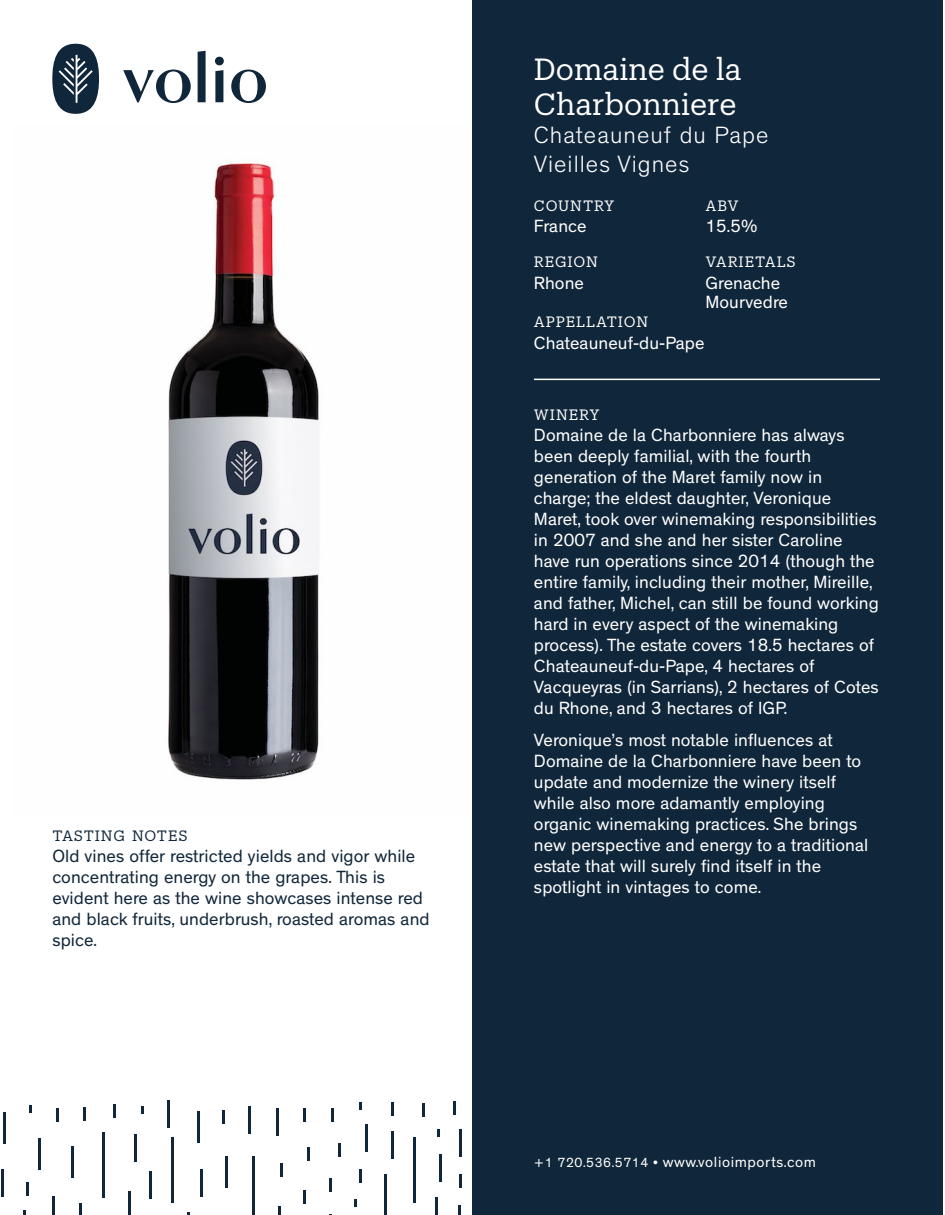
<style>
.page{position:relative;width:945px;height:1215px;background:#fff}
.page>*{position:absolute;margin:0;border:0;box-sizing:border-box;transform-origin:0 0}
.t1{font:30px/34.7px "Produkt";color:#fff}
.t2{font:300 24px/28.5px "Theinhardt";letter-spacing:.04em;color:#fff}
.t3{font:18px/21px "Theinhardt";letter-spacing:.005em;color:#fff}
.t4{font:18px/21px "Theinhardt";letter-spacing:.005em;color:#10263a}
.t5{font:15px "Theinhardt";letter-spacing:.04em;color:#fff}
.t6{font:14.7px "Produkt";letter-spacing:.06em;color:#fff}
.t7{font:14.7px "Produkt";letter-spacing:.045em;color:#10263a}
.s1{font-size:13.5px}
</style>
<div class="page">
<img style="left:168px;top:163px;width:151px;height:617px">
<div style="left:472px;top:0;width:471px;height:1215px;background:#10263a"></div>
<hr style="left:534px;top:379px;width:346px;height:1px;background:#fff">
<svg style="left:52px;top:44px;width:47px;height:70px"></svg>
<svg style="left:198px;top:51px;width:8px;height:51px"></svg>
<svg style="left:215px;top:57px;width:9px;height:45px"></svg>
<svg style="left:123px;top:70px;width:68px;height:33px"></svg>
<svg style="left:231px;top:70px;width:35px;height:33px"></svg>
<hr style="left:276px;top:1109px;width:3px;height:27px;background:#10263a">
<hr style="left:248px;top:1106px;width:3px;height:27px;background:#10263a">
<hr style="left:1px;top:1170px;width:3px;height:27px;background:#10263a">
<hr style="left:128px;top:1191px;width:3px;height:24px;background:#10263a">
<hr style="left:439px;top:1154px;width:2px;height:27px;background:#10263a">
<hr style="left:200px;top:1169px;width:2px;height:27px;background:#10263a">
<hr style="left:168px;top:1100px;width:2px;height:27px;background:#10263a">
<hr style="left:134px;top:1134px;width:3px;height:27px;background:#10263a">
<hr style="left:391px;top:1132px;width:3px;height:27px;background:#10263a">
<hr style="left:459px;top:1129px;width:3px;height:27px;background:#10263a">
<hr style="left:149px;top:1171px;width:3px;height:27px;background:#10263a">
<hr style="left:365px;top:1124px;width:3px;height:27px;background:#10263a">
<hr style="left:252px;top:1156px;width:3px;height:59px;background:#10263a">
<svg style="left:435px;top:1197px;width:2px;height:18px"></svg>
<svg style="left:278px;top:1206px;width:2px;height:9px"></svg>
<hr style="left:172px;top:1137px;width:2px;height:66px;background:#10263a">
<hr style="left:384px;top:1174px;width:3px;height:41px;background:#10263a">
<hr style="left:52px;top:1196px;width:3px;height:19px;background:#10263a">
<svg style="left:458px;top:1206px;width:3px;height:9px"></svg>
<hr style="left:414px;top:1137px;width:2px;height:65px;background:#10263a">
<hr style="left:102px;top:1132px;width:3px;height:66px;background:#10263a">
<hr style="left:113px;top:1104px;width:3px;height:14px;background:#10263a">
<hr style="left:391px;top:1102px;width:3px;height:14px;background:#10263a">
<svg style="left:303px;top:1191px;width:3px;height:13px"></svg>
<svg style="left:79px;top:1203px;width:3px;height:12px"></svg>
<svg style="left:330px;top:1178px;width:2px;height:13px"></svg>
<svg style="left:359px;top:1169px;width:3px;height:13px"></svg>
<svg style="left:83px;top:1107px;width:3px;height:13px"></svg>
<svg style="left:338px;top:1144px;width:3px;height:13px"></svg>
<svg style="left:459px;top:1175px;width:3px;height:13px"></svg>
<svg style="left:281px;top:1163px;width:2px;height:14px"></svg>
<hr style="left:307px;top:1147px;width:3px;height:14px;background:#10263a">
<hr style="left:56px;top:1108px;width:3px;height:14px;background:#10263a">
<hr style="left:331px;top:1108px;width:3px;height:14px;background:#10263a">
<hr style="left:222px;top:1110px;width:3px;height:14px;background:#10263a">
<svg style="left:454px;top:1102px;width:2px;height:13px"></svg>
<hr style="left:26px;top:1182px;width:3px;height:14px;background:#10263a">
<svg style="left:422px;top:1104px;width:3px;height:13px"></svg>
<hr style="left:303px;top:1108px;width:3px;height:14px;background:#10263a">
<hr style="left:198px;top:1111px;width:2px;height:31px;background:#10263a">
<hr style="left:38px;top:1138px;width:3px;height:31px;background:#10263a">
<hr style="left:71px;top:1147px;width:2px;height:31px;background:#10263a">
<hr style="left:3px;top:1112px;width:3px;height:31px;background:#10263a">
<hr style="left:226px;top:1157px;width:2px;height:31px;background:#10263a">
<svg style="left:438px;top:1129px;width:2px;height:8px"></svg>
<svg style="left:354px;top:1199px;width:3px;height:8px"></svg>
<svg style="left:29px;top:1106px;width:3px;height:7px"></svg>
<svg style="left:141px;top:1106px;width:3px;height:7px"></svg>
<svg style="left:359px;top:1102px;width:3px;height:8px"></svg>
<p class="t7" style="left:52px;top:825px;width:137px">TASTING NOTES</p>
<p class="t4" style="left:52px;top:846px;width:379px">Old vines offer restricted yields and vigor while concentrating energy on the grapes. This is evident here as the wine showcases intense red and black fruits, underbrush, roasted aromas and spice.</p>
<h1 class="t1" style="left:534px;top:51px;width:209px">Domaine de la<br>Charbonniere</h1>
<h2 class="t2" style="left:534px;top:121px;width:236px">Chateauneuf du Pape<br>Vieilles Vignes</h2>
<p class="t6" style="left:534px;top:195px;width:82px">COUNTRY</p>
<p class="t3" style="left:534px;top:216px;width:54px">France</p>
<p class="t6" style="left:534px;top:252px;width:66px">REGION</p>
<p class="t3" style="left:534px;top:273px;width:52px">Rhone</p>
<p class="t6" style="left:534px;top:312px;width:116px">APPELLATION</p>
<p class="t3" style="left:534px;top:333px;width:172px">Chateauneuf-du-Pape</p>
<p class="t6" style="left:705px;top:195px;width:35px">ABV</p>
<p class="t3" style="left:705px;top:216px;width:54px">15.5%</p>
<p class="t6" style="left:705px;top:252px;width:92px">VARIETALS</p>
<p class="t3" style="left:705px;top:274px;width:84px;line-height:19.5px">Grenache<br>Mourvedre</p>
<p class="t6" style="left:534px;top:404px;width:67px">WINERY</p>
<p class="t3" style="left:534px;top:425px;width:346px">Domaine de la Charbonniere has always been deeply familial, with the fourth generation of the Maret family now in charge; the eldest daughter, Veronique Maret, took over winemaking responsibilities in 2007 and she and her sister Caroline have run operations since 2014 (though the entire family, including their mother, Mireille, and father, Michel, can still be found working hard in every aspect of the winemaking process). The estate covers 18.5 hectares of Chateauneuf-du-Pape, 4 hectares of Vacqueyras (in Sarrians), 2 hectares of Cotes du Rhone, and 3 hectares of IGP.</p>
<p class="t3" style="left:534px;top:729px;width:336px">Veronique’s most notable influences at Domaine de la Charbonniere have been to update and modernize the winery itself while also more adamantly employing organic winemaking practices. She brings new perspective and energy to a traditional estate that will surely find itself in the spotlight in vintages to come.</p>
<p class="t5" style="left:534px;top:1153px;width:284px"><span class="s1">+1 720.536.5714 •</span> www.volioimports.com</p>
</div>
